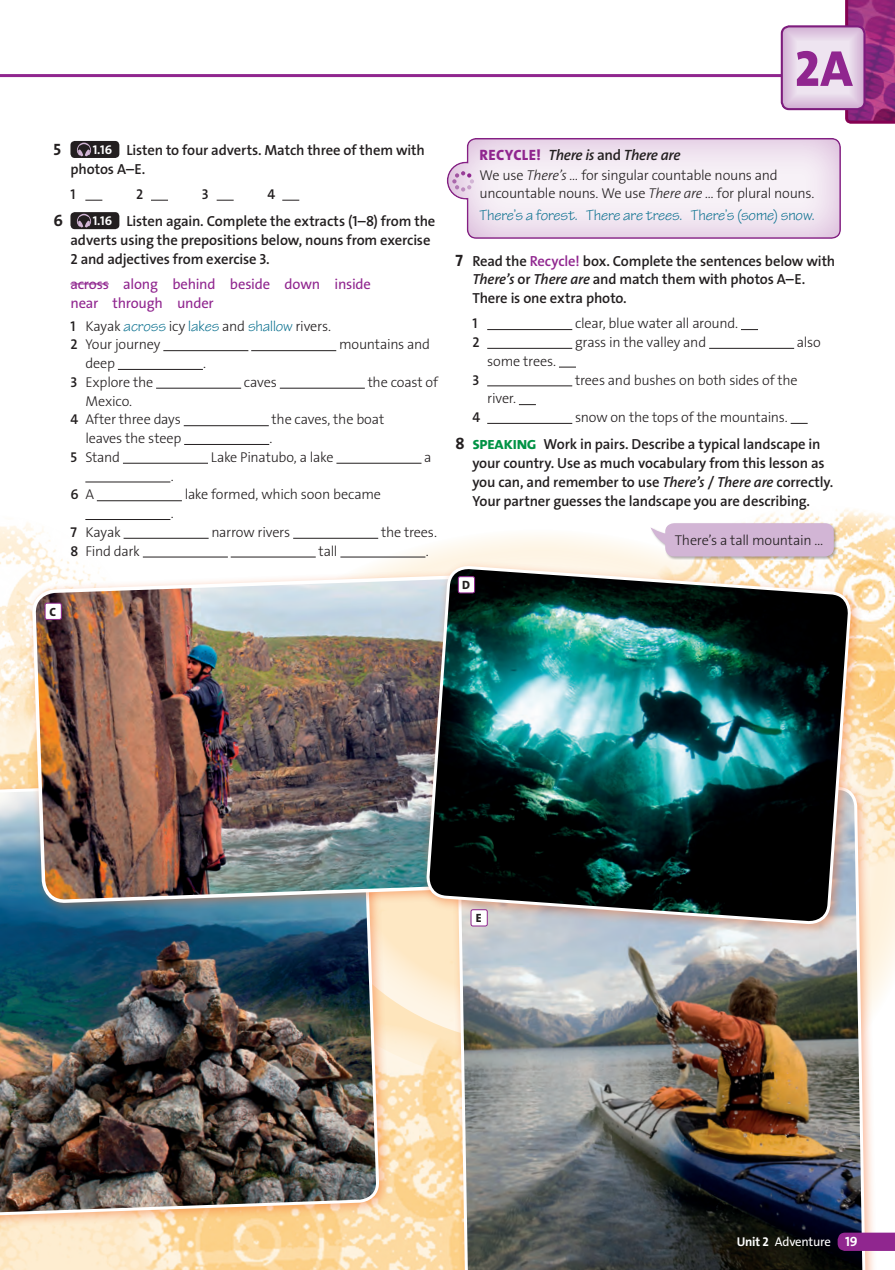
<style>
.page{position:relative;width:895px;height:1270px;background:#fff}
.page>*{position:absolute;margin:0;border:0;box-sizing:border-box;transform-origin:0 0}
.t1{font:800 51px "The Sans Os F";color:#90268f}
.t2{font:700 16.5px "The Sans Os F";color:#231f20}
.t3{font:15.75px "Tekton Pro";letter-spacing:-.005em;color:#086f8e}
.t4{font:italic 600 15px "The Sans Os F";letter-spacing:-.025em;color:#231f20}
.t5{font:600 14.7px/18.8px "The Sans Os F";letter-spacing:-.01em;color:#231f20}
.t6{font:14.7px/18.8px "The Sans Os F";letter-spacing:-.015em;color:#90268f}
.t7{font:300 14.25px/18.8px "The Sans Os F";letter-spacing:-.015em;color:#231f20}
.t8{font:600 14.25px "The Sans Os F";color:#231f20}
.t9{font:12.75px "The Sans Os F";letter-spacing:-.02em;color:#fff}
.t10{font:800 12px "The Sans Os F";color:#231f20}
.s1{font-weight:700;font-size:12.75px;color:#fff}
.s2{font-weight:600}
.s3{font-family:"Tekton Pro";font-weight:400;font-size:15.75px;color:#086f8e}
.s4{font-weight:300}
.s5{font-weight:800;font-style:normal;color:#90268f}
.s6{font-style:normal}
.s7{font-style:italic}
.s8{font-weight:700;font-size:16.5px}
.s9{color:#90268f}
.s10{font-weight:700;font-size:17.25px;color:#009345}
.s11{font-weight:700}
.s12{font-weight:700;font-size:13.5px}
</style>
<div class="page">
<svg style="left:868px;top:540px;width:24px;height:459px;background:#fce4bb"></svg>
<img style="left:378px;top:1081px;width:72px;height:188px">
<hr style="left:0;top:74px;width:895px;height:3px;background:#90268f">
<div style="left:768px;top:15px;width:127px;height:96px;background:#90268f;opacity:.65"></div>
<svg style="left:446px;top:138px;width:395px;height:101px"></svg>
<div style="left:70px;top:141px;width:49px;height:17px;background:#231f20;border-radius:4px"></div>
<svg style="left:77px;top:143px;width:14px;height:13px"></svg>
<svg style="left:85px;top:200px;width:17px;height:1px"></svg>
<svg style="left:151px;top:200px;width:17px;height:1px"></svg>
<svg style="left:217px;top:200px;width:17px;height:1px"></svg>
<svg style="left:282px;top:200px;width:17px;height:1px"></svg>
<div style="left:70px;top:212px;width:49px;height:17px;background:#231f20;border-radius:4px"></div>
<svg style="left:77px;top:214px;width:14px;height:14px"></svg>
<hr style="left:70px;top:283px;width:39px;height:1px;background:#90268f">
<hr style="left:163px;top:350px;width:85px;height:1px;background:#231f20">
<hr style="left:251px;top:350px;width:85px;height:1px;background:#231f20">
<hr style="left:118px;top:369px;width:85px;height:1px;background:#231f20">
<hr style="left:156px;top:388px;width:85px;height:1px;background:#231f20">
<hr style="left:280px;top:388px;width:85px;height:1px;background:#231f20">
<hr style="left:487px;top:329px;width:85px;height:1px;background:#231f20">
<svg style="left:741px;top:329px;width:17px;height:1px"></svg>
<hr style="left:487px;top:348px;width:85px;height:1px;background:#231f20">
<hr style="left:709px;top:348px;width:85px;height:1px;background:#231f20">
<svg style="left:559px;top:367px;width:17px;height:1px"></svg>
<hr style="left:487px;top:385px;width:85px;height:1px;background:#231f20">
<svg style="left:519px;top:404px;width:17px;height:1px"></svg>
<hr style="left:487px;top:423px;width:85px;height:1px;background:#231f20">
<svg style="left:791px;top:423px;width:17px;height:1px"></svg>
<img style="left:126px;top:1081px;width:252px;height:188px">
<img style="left:85px;top:422px;width:421px;height:659px">
<div style="left:450px;top:780px;width:428px;height:489px;background:#f36421;opacity:.45"></div>
<img style="left:455px;top:462px;width:413px;height:807px">
<div style="left:420px;top:559px;width:443px;height:377px;background:#f36421;opacity:.45"></div>
<img style="left:425px;top:528px;width:427px;height:434px">
<div style="left:458px;top:576px;width:17px;height:17px;background:#fff;border-radius:2px"></div>
<div style="left:458px;top:576px;width:17px;height:17px;border:1px solid #90268f;border-radius:2px"></div>
<div style="left:471px;top:909px;width:16px;height:16px;background:#fff;border-radius:2px"></div>
<div style="left:471px;top:909px;width:17px;height:17px;border:1px solid #90268f;border-radius:2px"></div>
<svg style="left:838px;top:1232px;width:57px;height:18px"></svg>
<img style="left:0;top:514px;width:126px;height:756px">
<svg style="left:844px;top:0;width:51px;height:124px;background:#a55294"></svg>
<h1 class="t1" style="left:795px;top:36px;width:59px">2A</h1>
<p class="t2" style="left:53px;top:139px;width:9px">5</p>
<p class="t5" style="left:70px;top:141px;width:356px;text-indent:22px"><span class="s1">1.16</span> Listen to four adverts. Match three of them with photos A–E.</p>
<p class="t8" style="left:70px;top:185px;width:7px">1</p>
<p class="t8" style="left:136px;top:185px;width:9px">2</p>
<p class="t8" style="left:202px;top:185px;width:8px">3</p>
<p class="t8" style="left:267px;top:185px;width:9px">4</p>
<p class="t2" style="left:53px;top:210px;width:11px">6</p>
<p class="t5" style="left:70px;top:212px;width:366px;text-indent:22px"><span class="s1">1.16</span> Listen again. Complete the extracts (1–8) from the adverts using the prepositions below, nouns from exercise<br>2 and adjectives from exercise 3.</p>
<p class="t6" style="left:70px;top:274px;width:302px">across along behind beside down inside near through under</p>
<p class="t7" style="left:70px;top:316px;width:262px"><span class="s2">1</span> Kayak <span class="s3">across</span> icy <span class="s3">lakes</span> and <span class="s3">shallow</span> rivers.<br><span class="s2">2</span> Your journey</p>
<p class="t7" style="left:339px;top:335px;width:93px">mountains and</p>
<p class="t7" style="left:85px;top:354px;width:31px">deep</p>
<p class="t7" style="left:203px;top:354px;width:4px">.</p>
<p class="t7" style="left:70px;top:373px;width:84px"><span class="s2">3</span> Explore the</p>
<p class="t7" style="left:244px;top:373px;width:34px">caves</p>
<p class="t7" style="left:368px;top:373px;width:72px">the coast of</p>
<p class="t7" style="left:70px;top:391px;width:112px;text-indent:15px">Mexico.<br><span class="s2">4</span> After three days</p>
<p class="t7" style="left:272px;top:410px;width:114px">the caves, the boat</p>
<p class="t7" style="left:85px;top:429px;width:97px">leaves the steep</p>
<p class="t7" style="left:270px;top:429px;width:4px">.</p>
<p class="t7" style="left:70px;top:448px;width:51px"><span class="s2">5</span> Stand</p>
<p class="t7" style="left:211px;top:448px;width:124px">Lake Pinatubo, a lake</p>
<p class="t7" style="left:424px;top:448px;width:9px">a</p>
<p class="t7" style="left:171px;top:466px;width:4px">.</p>
<p class="t8" style="left:70px;top:485px;width:25px">6 <span class="s4">A</span></p>
<p class="t7" style="left:185px;top:485px;width:198px">lake formed, which soon became</p>
<p class="t7" style="left:171px;top:504px;width:4px">.</p>
<p class="t7" style="left:70px;top:523px;width:52px"><span class="s2">7</span> Kayak</p>
<p class="t7" style="left:211px;top:523px;width:80px">narrow rivers</p>
<p class="t7" style="left:381px;top:523px;width:57px">the trees.</p>
<p class="t7" style="left:70px;top:541px;width:71px"><span class="s2">8</span> Find dark</p>
<p class="t7" style="left:319px;top:541px;width:21px">tall</p>
<p class="t7" style="left:426px;top:541px;width:4px">.</p>
<p class="t10" style="left:50px;top:604px;width:8px">C</p>
<p class="t4" style="left:479px;top:145px;width:203px"><span class="s5">RECYCLE!</span> There is <span class="s6">and</span> There are</p>
<p class="t7" style="left:479px;top:166px;width:336px;line-height:18px">We use <span class="s7">There’s …</span> for singular countable nouns and uncountable nouns. We use <span class="s7">There are …</span> for plural nouns.</p>
<p class="t3" style="left:479px;top:206px;width:337px">There’s a forest. There are trees. There’s (some) snow.</p>
<p class="t5" style="left:472px;top:251px;width:364px;text-indent:-17px"><span class="s8">7</span> Read the <span class="s9">Recycle!</span> box. Complete the sentences below with<br><span class="s7">There’s</span> or <span class="s7">There are</span> and match them with photos A–E.<br>There is one extra photo.</p>
<p class="t8" style="left:472px;top:314px;width:7px">1</p>
<p class="t7" style="left:575px;top:314px;width:165px">clear, blue water all around.</p>
<p class="t8" style="left:472px;top:333px;width:9px">2</p>
<p class="t7" style="left:575px;top:333px;width:133px">grass in the valley and</p>
<p class="t7" style="left:797px;top:333px;width:25px">also</p>
<p class="t7" style="left:487px;top:352px;width:70px">some trees.</p>
<p class="t8" style="left:472px;top:370px;width:8px">3</p>
<p class="t7" style="left:575px;top:370px;width:224px">trees and bushes on both sides of the</p>
<p class="t7" style="left:487px;top:389px;width:30px">river.</p>
<p class="t8" style="left:472px;top:408px;width:9px">4</p>
<p class="t7" style="left:575px;top:408px;width:214px">snow on the tops of the mountains.</p>
<p class="t5" style="left:472px;top:435px;width:363px;text-indent:-17px"><span class="s8">8</span> <span class="s10">speaking</span> Work in pairs. Describe a typical landscape in your country. Use as much vocabulary from this lesson as you can, and remember to use <span class="s7">There’s</span> / <span class="s7">There are</span> correctly.<br>Your partner guesses the landscape you are describing.</p>
<p class="t7" style="left:675px;top:530px;width:150px">There’s a tall mountain …</p>
<p class="t10" style="left:462px;top:577px;width:9px">D</p>
<p class="t10" style="left:476px;top:910px;width:7px">E</p>
<p class="t9" style="left:737px;top:1233px;width:122px"><span class="s11">Unit 2</span> Adventure <span class="s12">19</span></p>
</div>
